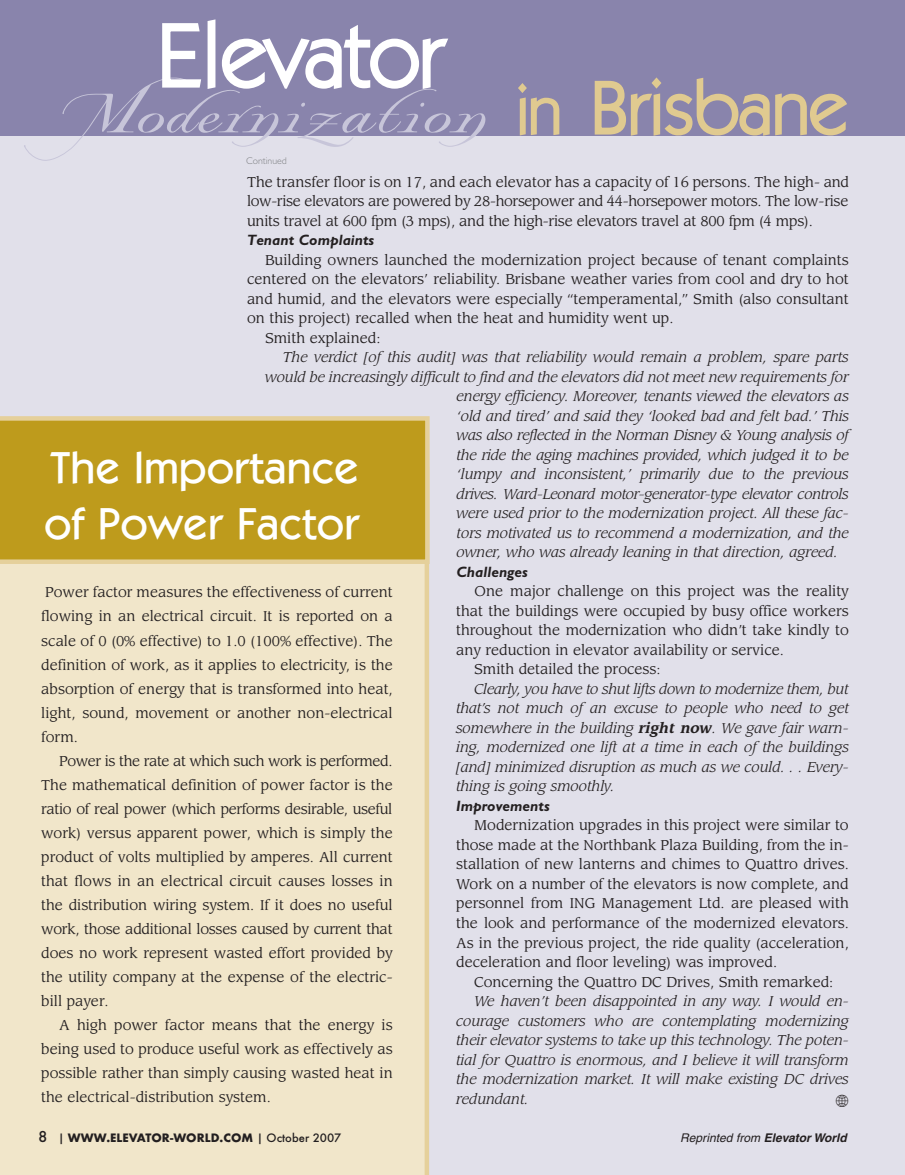
<style>
.page{position:relative;width:905px;height:1175px;background:#fff}
.page>*{position:absolute;margin:0;border:0;box-sizing:border-box;transform-origin:0 0}
.t1{font:90px "Kabel";letter-spacing:-.005em;color:#fff}
.t2{font:67.5px "OPTI Lord Swash";color:#c7c5d9}
.t3{font:500 45px/55.5px "Kabel";color:#fff}
.t4{font:italic 700 15px "Gentle Sans";color:#231f20}
.t5{font:13.95px/24px "Leawood";color:#231f20;text-align:justify}
.t6{font:italic 13.95px/19.5px "Leawood";color:#231f20;text-align:justify}
.t7{font:italic 13.95px "Leawood";letter-spacing:-.02em;color:#231f20}
.t8{font:700 12.75px "Futura T";color:#231f20}
.t9{font:italic 12px "Helvetica";color:#231f20}
.t10{font:300 9.75px "Gentle Sans";color:#808285}
.s1{font-family:"Kabel";color:#e0ca90}
.s2{font-family:"Kabel";font-size:75px;color:#e0ca90}
.s3{font-weight:700}
.s4{font-weight:500;font-size:16.5px}
.s5{font-weight:500}
</style>
<div class="page">
<div style="left:0;top:135px;width:904px;height:1039px;background:#e1e0ea"></div>
<div style="left:0;top:564px;width:429px;height:610px;background:#f1e6ca"></div>
<svg style="left:0;top:416px;width:429px;height:148px;background:#c09e24"></svg>
<div style="left:0;top:0;width:904px;height:135px;background:#8984ac"></div>
<h1 class="t1" style="left:157px;top:22px;width:289px">Elevator</h1>
<h2 class="t2" style="left:48px;top:69px;width:800px">Modernization <span class="s1">in</span> <span class="s2">Brisbane</span></h2>
<p class="t10" style="left:246px;top:155px;width:42px">Continued</p>
<p class="t5" style="left:247px;top:173px;width:603px;line-height:19.5px">The transfer floor is on 17, and each elevator has a capacity of 16 persons. The high- and low-rise elevators are powered by 28-horsepower and 44-horsepower motors. The low-rise units travel at 600 fpm (3 mps), and the high-rise elevators travel at 800 fpm (4 mps).</p>
<p class="t4" style="left:247px;top:231px;width:129px">Tenant Complaints</p>
<p class="t5" style="left:265px;top:249px;width:585px">Building owners launched the modernization project because of tenant complaints</p>
<p class="t5" style="left:247px;top:268px;width:603px">centered on the elevators’ reliability. Brisbane weather varies from cool and dry to hot</p>
<p class="t5" style="left:247px;top:288px;width:603px">and humid, and the elevators were especially “temperamental,” Smith (also consultant</p>
<p class="t5" style="left:247px;top:307px;width:428px">on this project) recalled when the heat and humidity went up.</p>
<p class="t5" style="left:265px;top:327px;width:117px">Smith explained:</p>
<p class="t6" style="left:283px;top:349px;width:567px">The verdict [of this audit] was that reliability would remain a problem, spare parts</p>
<p class="t6" style="left:265px;top:368px;width:585px">would be increasingly difficult to find and the elevators did not meet new requirements for</p>
<p class="t6" style="left:456px;top:388px;width:393px">energy efficiency. Moreover, tenants viewed the elevators as</p>
<p class="t6" style="left:456px;top:407px;width:393px">‘old and tired’ and said they ‘looked bad and felt bad.’ This</p>
<p class="t7" style="left:456px;top:429px;width:393px">was also reflected in the Norman Disney &amp; Young analysis of</p>
<p class="t7" style="left:456px;top:449px;width:393px">the ride the aging machines provided, which judged it to be</p>
<p class="t6" style="left:456px;top:466px;width:393px">‘lumpy and inconsistent,’ primarily due to the previous</p>
<p class="t7" style="left:456px;top:488px;width:393px">drives. Ward-Leonard motor-generator-type elevator controls</p>
<p class="t6" style="left:456px;top:505px;width:393px">were used prior to the modernization project. All these fac-</p>
<p class="t6" style="left:456px;top:524px;width:393px">tors motivated us to recommend a modernization, and the</p>
<p class="t6" style="left:456px;top:544px;width:383px">owner, who was already leaning in that direction, agreed.</p>
<p class="t4" style="left:456px;top:563px;width:73px">Challenges</p>
<p class="t5" style="left:474px;top:580px;width:375px">One major challenge on this project was the reality</p>
<p class="t5" style="left:456px;top:600px;width:394px">that the buildings were occupied by busy office workers</p>
<p class="t5" style="left:456px;top:619px;width:394px">throughout the modernization who didn’t take kindly to</p>
<p class="t5" style="left:456px;top:639px;width:329px">any reduction in elevator availability or service.</p>
<p class="t5" style="left:474px;top:658px;width:188px">Smith detailed the process:</p>
<p class="t6" style="left:456px;top:680px;width:394px;text-indent:18px">Clearly, you have to shut lifts down to modernize them, but that’s not much of an excuse to people who need to get somewhere in the building <span class="s3">right now</span>. We gave fair warn&shy;ing, modernized one lift at a time in each of the buildings [and] minimized disruption as much as we could. . . Every&shy;thing is going smoothly.</p>
<p class="t4" style="left:456px;top:797px;width:95px">Improvements</p>
<p class="t5" style="left:456px;top:817px;width:394px;line-height:19.5px;text-indent:18px">Modernization upgrades in this project were similar to those made at the Northbank Plaza Building, from the in&shy;stallation of new lanterns and chimes to Quattro drives.<br>Work on a number of the elevators is now complete, and personnel from ING Management Ltd. are pleased with the look and performance of the modernized elevators.<br>As in the previous project, the ride quality (acceleration, deceleration and floor leveling) was improved.</p>
<p class="t5" style="left:474px;top:970px;width:361px">Concerning the Quattro DC Drives, Smith remarked:</p>
<p class="t6" style="left:456px;top:992px;width:394px;text-indent:18px">We haven’t been disappointed in any way. I would en&shy;courage customers who are contemplating modernizing their elevator systems to take up this technology. The poten&shy;tial for Quattro is enormous, and I believe it will transform the modernization market. It will make existing DC drives redundant.</p>
<p class="t8" style="left:38px;top:1129px;width:304px"><span class="s4">8</span> <span class="s5">|</span> WWW.ELEVATOR-WORLD.COM <span class="s5">| October 2007</span></p>
<p class="t9" style="left:680px;top:1133px;width:168px">Reprinted from <span class="s3">Elevator World</span></p>
<h3 class="t3" style="left:44px;top:444px;width:316px">The Importance of Power Factor</h3>
<p class="t5" style="left:41px;top:582px;width:353px">Power factor measures the effectiveness of current flowing in an electrical circuit. It is reported on a scale of 0 (0% effective) to 1.0 (100% effective). The definition of work, as it applies to electricity, is the absorption of energy that is transformed into heat, light, sound, movement or another non-electrical form.</p>
<p class="t5" style="left:41px;top:749px;width:353px;text-indent:18px">Power is the rate at which such work is performed.<br>The mathematical definition of power factor is the ratio of real power (which performs desirable, useful work) versus apparent power, which is simply the product of volts multiplied by amperes. All current that flows in an electrical circuit causes losses in the distribution wiring system. If it does no useful work, those additional losses caused by current that does no work represent wasted effort provided by the utility company at the expense of the electric&shy;bill payer.</p>
<p class="t5" style="left:41px;top:1013px;width:353px;text-indent:18px">A high power factor means that the energy is being used to produce useful work as effectively as possible rather than simply causing wasted heat in the electrical-distribution system.</p>
</div>
